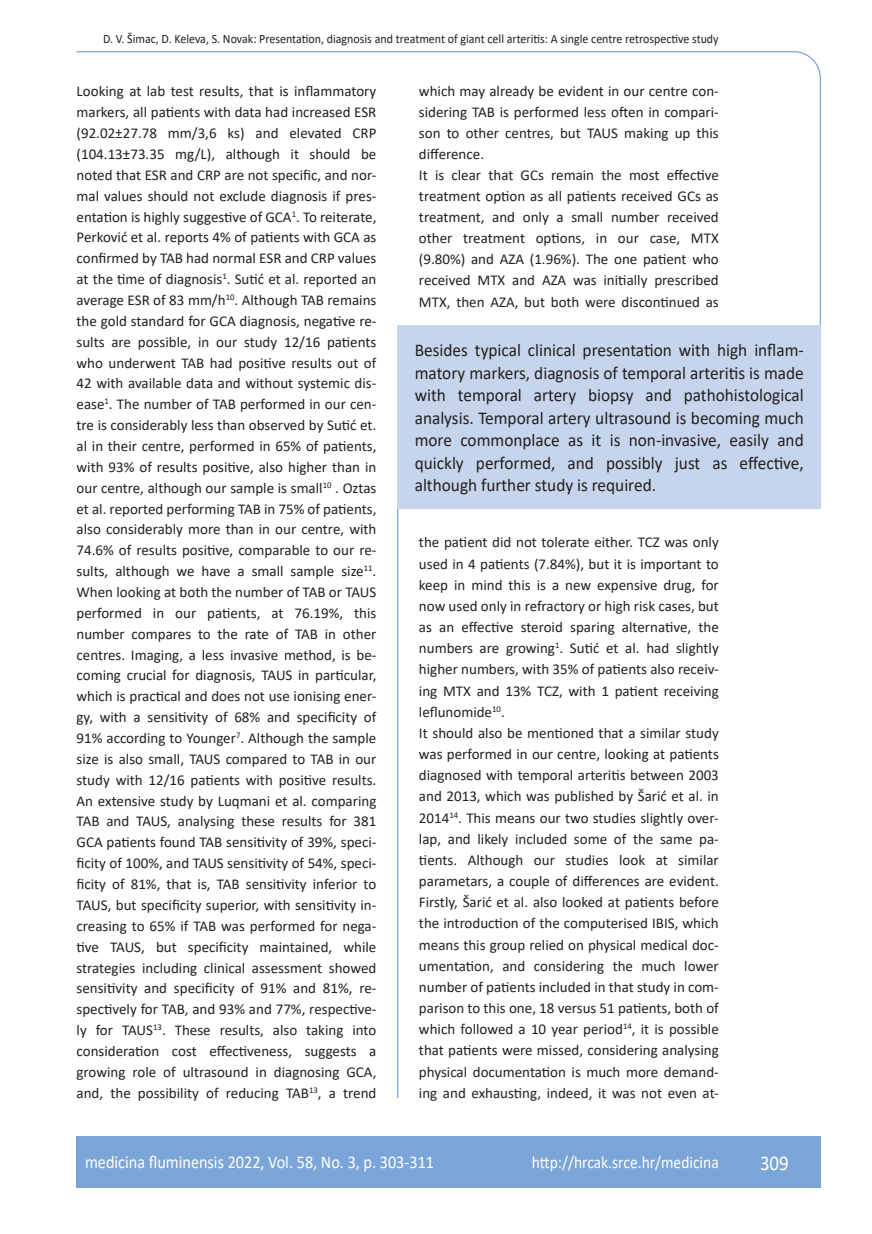
<style>
.page{position:relative;width:872px;height:1234px;background:#fff}
.page>*{position:absolute;margin:0;border:0;box-sizing:border-box;transform-origin:0 0}
.t1{font:21px "Calibri";color:#fff;scale:.9 1}
.t2{font:18px/22.5px "Calibri";color:#231f20;text-align:justify;scale:.96 1}
.t3{font:18px "Calibri";color:#fff;scale:.9 1}
.t4{font:17.25px "Calibri";color:#fff;scale:.9 1}
.t5{font:15px/20.9px "Calibri";color:#231f20}
.t6{font:12.75px "Calibri";color:#231f20;scale:.94 1}
</style>
<div class="page">
<svg style="left:76px;top:51px;width:745px;height:275px"></svg>
<hr style="left:397px;top:509px;width:1px;height:588px;background:#7ca5d7">
<div style="left:77px;top:1135px;width:744px;height:51px;background:#7ca5d7"></div>
<div style="left:398px;top:325px;width:423px;height:184px;background:#c6d5ec"></div>
<p class="t6" style="left:103px;top:29px;width:656px">D. V. Šimac, D. Keleva, S. Novak: Presentation, diagnosis and treatment of giant cell arteritis: A single centre retrospective study</p>
<p class="t5" style="left:77px;top:81px;width:301px;text-align:justify">Looking at lab test results, that is inflammatory markers, all patients with data had increased ESR (92.02±27.78 mm/3,6 ks) and elevated CRP (104.13±73.35 mg/L), although it should be noted that ESR and CRP are not specific, and nor&shy;mal values should not exclude diagnosis if pres&shy;entation is highly suggestive of GCA<sup>1</sup>. To reiterate, Perković et al. reports 4% of patients with GCA as confirmed by TAB had normal ESR and CRP values at the time of diagnosis<sup>1</sup>. Sutić et al. reported an average ESR of 83 mm/h<sup>10</sup>. Although TAB remains the gold standard for GCA diagnosis, negative re&shy;sults are possible, in our study 12/16 patients who underwent TAB had positive results out of 42 with available data and without systemic dis&shy;ease<sup>1</sup>. The number of TAB performed in our cen&shy;tre is considerably less than observed by Sutić et. al in their centre, performed in 65% of patients, with 93% of results positive, also higher than in our centre, although our sample is small<sup>10</sup> . Oztas et al. reported performing TAB in 75% of patients, also considerably more than in our centre, with 74.6% of results positive, comparable to our re&shy;sults, although we have a small sample size<sup>11</sup>.<br>When looking at both the number of TAB or TAUS performed in our patients, at 76.19%, this number compares to the rate of TAB in other centres. Imaging, a less invasive method, is be&shy;coming crucial for diagnosis, TAUS in particular, which is practical and does not use ionising ener&shy;gy, with a sensitivity of 68% and specificity of 91% according to Younger<sup>7</sup>. Although the sample size is also small, TAUS compared to TAB in our study with 12/16 patients with positive results.<br>An extensive study by Luqmani et al. comparing TAB and TAUS, analysing these results for 381<br>GCA patients found TAB sensitivity of 39%, speci&shy;ficity of 100%, and TAUS sensitivity of 54%, speci&shy;ficity of 81%, that is, TAB sensitivity inferior to TAUS, but specificity superior, with sensitivity in&shy;creasing to 65% if TAB was performed for nega&shy;tive TAUS, but specificity maintained, while strategies including clinical assessment showed sensitivity and specificity of 91% and 81%, re&shy;spectively for TAB, and 93% and 77%, respective&shy;ly for TAUS<sup>13</sup>. These results, also taking into consideration cost effectiveness, suggests a growing role of ultrasound in diagnosing GCA, and, the possibility of reducing TAB<sup>13</sup>, a trend</p>
<p class="t5" style="left:419px;top:80px;width:301px">which may already be evident in our centre con&shy;sidering TAB is performed less often in compari&shy;son to other centres, but TAUS making up this difference.<br>It is clear that GCs remain the most effective treatment option as all patients received GCs as treatment, and only a small number received other treatment options, in our case, MTX (9.80%) and AZA (1.96%). The one patient who received MTX and AZA was initially prescribed MTX, then AZA, but both were discontinued as</p>
<p class="t2" style="left:415px;top:338px;width:407px">Besides typical clinical presentation with high inflam&shy;matory markers, diagnosis of temporal arteritis is made with temporal artery biopsy and pathohistological analysis. Temporal artery ultrasound is becoming much more commonplace as it is non-invasive, easily and quickly performed, and possibly just as effective, although further study is required.</p>
<p class="t5" style="left:419px;top:531px;width:301px">the patient did not tolerate either. TCZ was only used in 4 patients (7.84%), but it is important to keep in mind this is a new expensive drug, for now used only in refractory or high risk cases, but as an effective steroid sparing alternative, the numbers are growing<sup>1</sup>. Sutić et al. had slightly higher numbers, with 35% of patients also receiv&shy;ing MTX and 13% TCZ, with 1 patient receiving leflunomide<sup>10</sup>.<br>It should also be mentioned that a similar study was performed in our centre, looking at patients diagnosed with temporal arteritis between 2003 and 2013, which was published by Šarić et al. in 2014<sup>14</sup>. This means our two studies slightly over&shy;lap, and likely included some of the same pa&shy;tients. Although our studies look at similar parametars, a couple of differences are evident.<br>Firstly, Šarić et al. also looked at patients before the introduction of the computerised IBIS, which means this group relied on physical medical doc&shy;umentation, and considering the much lower number of patients included in that study in com&shy;parison to this one, 18 versus 51 patients, both of which followed a 10 year period<sup>14</sup>, it is possible that patients were missed, considering analysing physical documentation is much more demand&shy;ing and exhausting, indeed, it was not even at-</p>
<p class="t3" style="left:85px;top:1149px;width:389px">medicina fluminensis 2022, Vol. 58, No. 3, p. 303-311</p>
<p class="t4" style="left:532px;top:1150px;width:209px">http://hrcak.srce.hr/medicina</p>
<h1 class="t1" style="left:760px;top:1147px;width:33px">309</h1>
</div>
